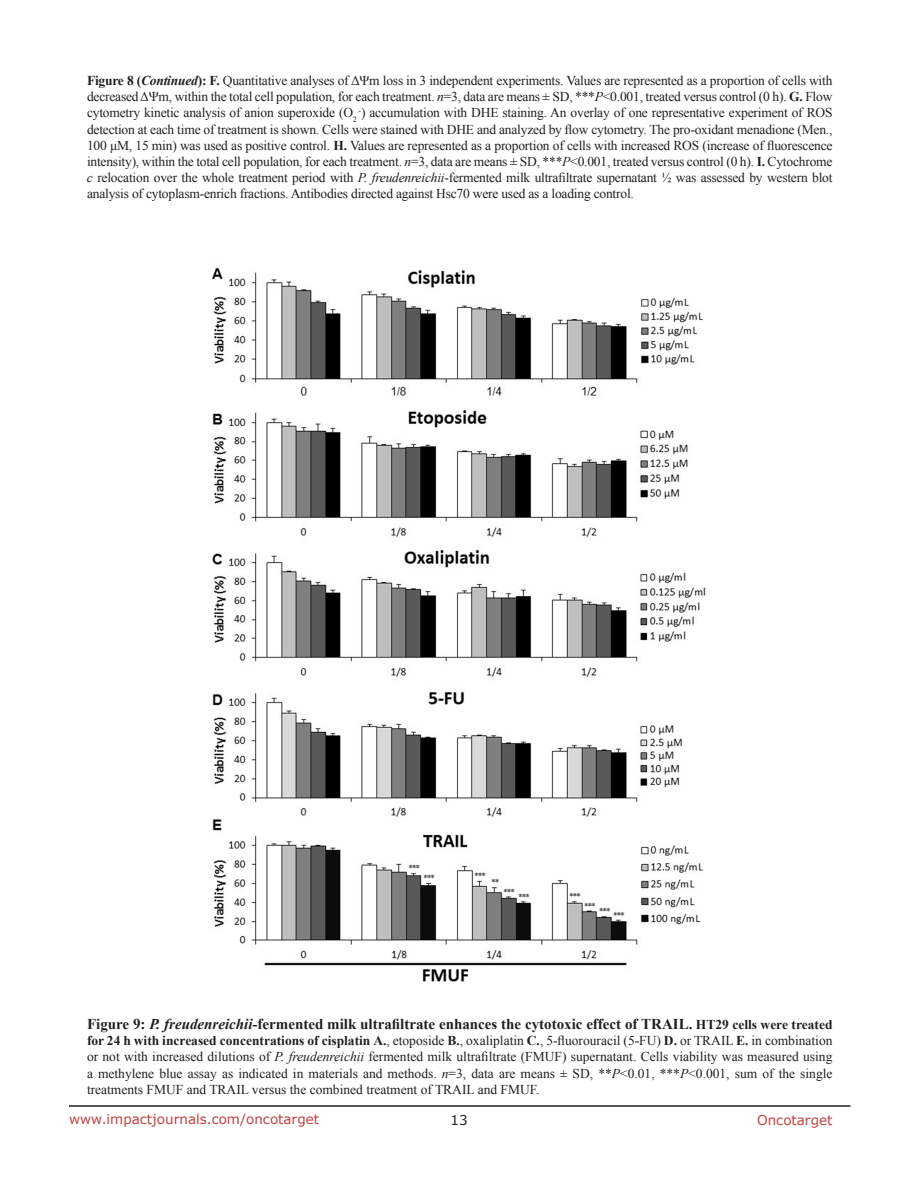
<style>
.page{position:relative;width:918px;height:1188px;background:#fff}
.page>*{position:absolute;margin:0;border:0;box-sizing:border-box;transform-origin:0 0}
.figuretext{font:700 15px "Times New Roman";color:#231f20}
.figuretext-2{font:13.5px/16.2px "Times New Roman";letter-spacing:-.005em;color:#231f20;text-align:justify}
.t1{font:13.5px "Verdana";color:#c24141}
.t2{font:13.5px "Verdana";color:#231f20}
.s1{font-weight:700}
.s2{font-weight:700;font-style:italic}
.s3{font-style:italic}
.s4{font-size:13.5px}
</style>
<div class="page">
<hr style="left:69px;top:1105px;width:781px;height:2px;background:#231f20">
<img style="left:212px;top:268px;width:494px;height:714px">
<p class="figuretext-2" style="left:87px;top:72px;width:747px"><span class="s1">Figure 8 (</span><span class="s2">Continued</span><span class="s1">): F.</span> Quantitative analyses of ΔΨm loss in 3 independent experiments. Values are represented as a proportion of cells with decreased ΔΨm, within the total cell population, for each treatment. <span class="s3">n</span>=3, data are means ± SD, ***<span class="s3">P</span>&lt;0.001, treated versus control (0 h). <span class="s1">G.</span> Flow cytometry kinetic analysis of anion superoxide (O<sub>2</sub><sup>.-</sup>) accumulation with DHE staining. An overlay of one representative experiment of ROS detection at each time of treatment is shown. Cells were stained with DHE and analyzed by flow cytometry. The pro-oxidant menadione (Men., 100 μM, 15 min) was used as positive control. <span class="s1">H.</span> Values are represented as a proportion of cells with increased ROS (increase of fluorescence intensity), within the total cell population, for each treatment. <span class="s3">n</span>=3, data are means ± SD, ***<span class="s3">P</span>&lt;0.001, treated versus control (0 h). <span class="s1">I.</span> Cytochrome <span class="s3">c</span> relocation over the whole treatment period with <span class="s3">P. freudenreichii</span>-fermented milk ultrafiltrate supernatant ½ was assessed by western blot analysis of cytoplasm-enrich fractions. Antibodies directed against Hsc70 were used as a loading control.</p>
<p class="figuretext" style="left:87px;top:1014px;width:747px">Figure 9: <span class="s3">P. freudenreichii</span>-fermented milk ultrafiltrate enhances the cytotoxic effect of TRAIL. <span class="s4">HT29 cells were treated</span></p>
<p class="figuretext-2" style="left:87px;top:1032px;width:747px"><span class="s1">for 24 h with increased concentrations of cisplatin A.</span>, etoposide <span class="s1">B.</span>, oxaliplatin <span class="s1">C.</span>, 5-fluorouracil (5-FU) <span class="s1">D.</span> or TRAIL <span class="s1">E.</span> in combination or not with increased dilutions of <span class="s3">P. freudenreichii</span> fermented milk ultrafiltrate (FMUF) supernatant. Cells viability was measured using a methylene blue assay as indicated in materials and methods. <span class="s3">n</span>=3, data are means ± SD, **<span class="s3">P</span>&lt;0.01, ***<span class="s3">P</span>&lt;0.001, sum of the single treatments FMUF and TRAIL versus the combined treatment of TRAIL and FMUF.</p>
<p class="t1" style="left:69px;top:1110px;width:252px">www.impactjournals.com/oncotarget</p>
<p class="t2" style="left:450px;top:1111px;width:19px">13</p>
<p class="t1" style="left:757px;top:1111px;width:77px">Oncotarget</p>
</div>
